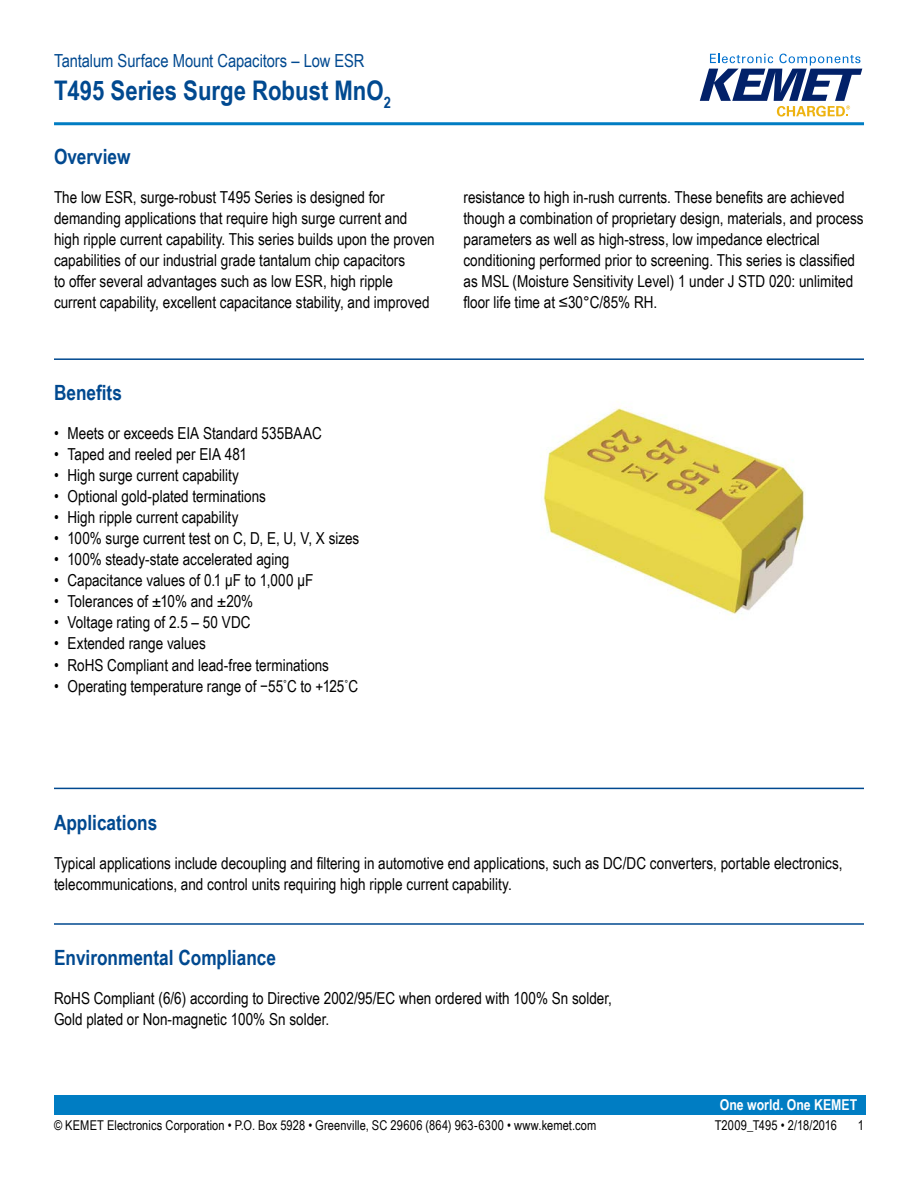
<style>
.page{position:relative;width:918px;height:1188px;background:#fff}
.page>*{position:absolute;margin:0;border:0;box-sizing:border-box;transform-origin:0 0}
.t1{font:700 27px "Arial Narrow";color:#004990}
.t2{font:700 21px "Arial Narrow";color:#004990}
.t3{font:18px "Arial Narrow";letter-spacing:-.005em;color:#004990}
.t4{font:16.5px/21px "Arial Narrow";color:#000}
.t5{font:700 15px "Arial Narrow";color:#fff}
.t6{font:13.5px "Arial Narrow";letter-spacing:.01em;color:#000}
</style>
<div class="page">
<svg style="left:700px;top:54px;width:162px;height:63px"></svg>
<hr style="left:54px;top:122px;width:810px;height:3px;background:#007dc3">
<div style="left:54px;top:1095px;width:811px;height:20px;background:#007dc3"></div>
<hr style="left:54px;top:358px;width:810px;height:2px;background:#004990">
<img style="left:543px;top:406px;width:262px;height:209px">
<hr style="left:54px;top:788px;width:810px;height:1px;background:#004990">
<hr style="left:54px;top:923px;width:810px;height:2px;background:#004990">
<p class="t3" style="left:54px;top:48px;width:312px">Tantalum Surface Mount Capacitors – Low ESR</p>
<h1 class="t1" style="left:54px;top:70px;width:338px">T495 Series Surge Robust MnO<sub>2</sub></h1>
<p class="t2" style="left:54px;top:141px;width:78px">Overview</p>
<p class="t4" style="left:54px;top:186px;width:382px">The low ESR, surge-robust T495 Series is designed for demanding applications that require high surge current and high ripple current capability. This series builds upon the proven capabilities of our industrial grade tantalum chip capacitors<br>to offer several advantages such as low ESR, high ripple current capability, excellent capacitance stability, and improved</p>
<p class="t4" style="left:463px;top:186px;width:402px">resistance to high in-rush currents. These benefits are achieved though a combination of proprietary design, materials, and process parameters as well as high-stress, low impedance electrical conditioning performed prior to screening. This series is classified as MSL (Moisture Sensitivity Level) 1 under J STD 020: unlimited floor life time at ≤30°C/85% RH.</p>
<p class="t2" style="left:54px;top:377px;width:69px">Benefits</p>
<p class="t4" style="left:54px;top:423px;width:269px">• Meets or exceeds EIA Standard 535BAAC</p>
<p class="t4" style="left:54px;top:444px;width:194px">• Taped and reeled per EIA 481</p>
<p class="t4" style="left:54px;top:465px;width:187px">• High surge current capability</p>
<p class="t4" style="left:54px;top:486px;width:214px">• Optional gold-plated terminations</p>
<p class="t4" style="left:54px;top:507px;width:186px">• High ripple current capability</p>
<p class="t4" style="left:54px;top:528px;width:307px">• 100% surge current test on C, D, E, U, V, X sizes</p>
<p class="t4" style="left:54px;top:549px;width:237px">• 100% steady-state accelerated aging</p>
<p class="t4" style="left:54px;top:570px;width:261px">• Capacitance values of 0.1 μF to 1,000 μF</p>
<p class="t4" style="left:54px;top:591px;width:201px">• Tolerances of ±10% and ±20%</p>
<p class="t4" style="left:54px;top:612px;width:198px">• Voltage rating of 2.5 – 50 VDC</p>
<p class="t4" style="left:54px;top:633px;width:153px">• Extended range values</p>
<p class="t4" style="left:54px;top:654px;width:277px">• RoHS Compliant and lead-free terminations</p>
<p class="t4" style="left:54px;top:675px;width:306px">• Operating temperature range of −55˚C to +125˚C</p>
<p class="t2" style="left:54px;top:806px;width:105px">Applications</p>
<p class="t4" style="left:54px;top:852px;width:790px">Typical applications include decoupling and filtering in automotive end applications, such as DC/DC converters, portable electronics, telecommunications, and control units requiring high ripple current capability.</p>
<p class="t2" style="left:54px;top:942px;width:224px">Environmental Compliance</p>
<p class="t4" style="left:54px;top:987px;width:560px">RoHS Compliant (6/6) according to Directive 2002/95/EC when ordered with 100% Sn solder,<br>Gold plated or Non-magnetic 100% Sn solder.</p>
<p class="t5" style="left:720px;top:1093px;width:139px">One world. One KEMET</p>
<p class="t6" style="left:54px;top:1116px;width:544px">© KEMET Electronics Corporation • P.O. Box 5928 • Greenville, SC 29606 (864) 963-6300 • www.kemet.com</p>
<p class="t6" style="left:715px;top:1116px;width:124px">T2009_T495 • 2/18/2016</p>
<p class="t6" style="left:858px;top:1116px;width:8px">1</p>
</div>
